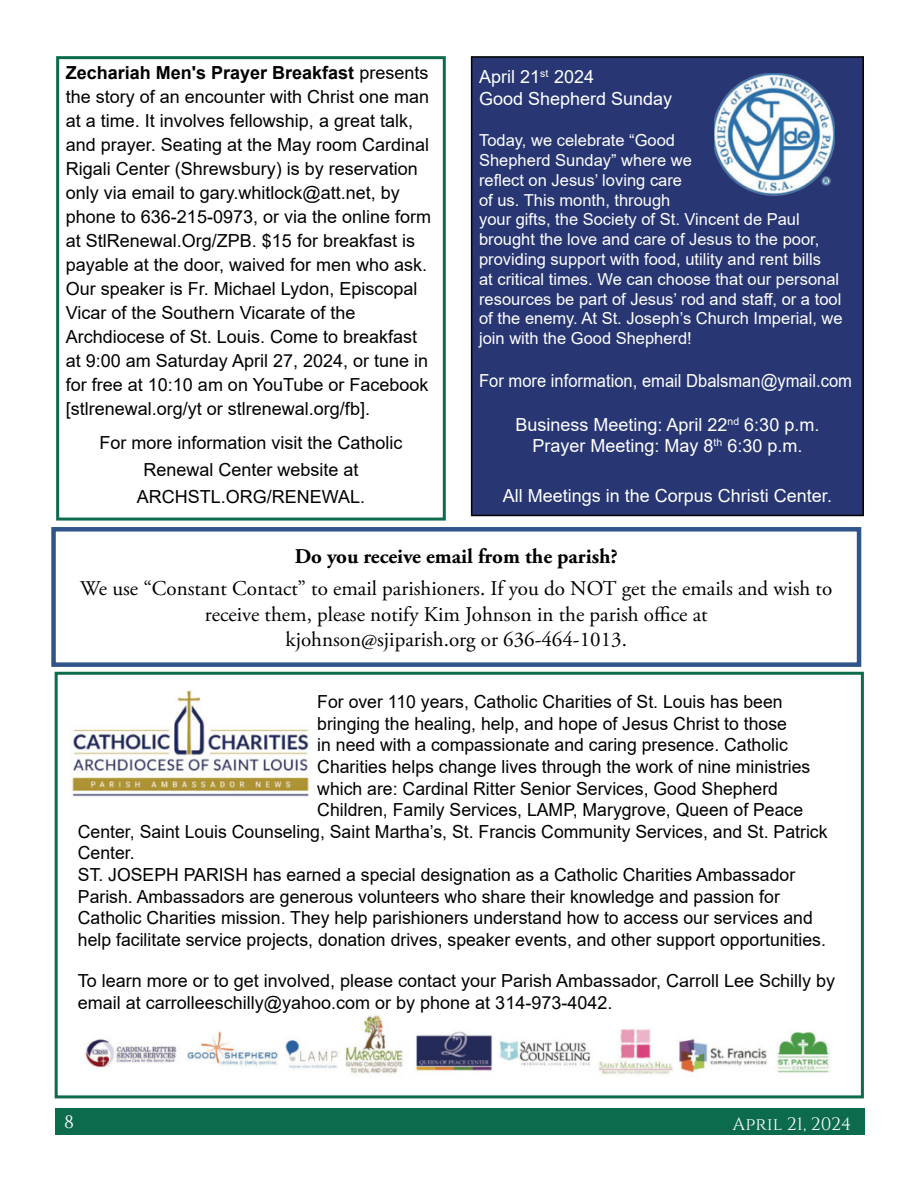
<style>
.page{position:relative;width:918px;height:1188px;background:#fff}
.page>*{position:absolute;margin:0;border:0;box-sizing:border-box;transform-origin:0 0}
.t1{font:21px/25.2px "Adobe Garamond Pro";color:#000;text-align:center}
.t2{font:700 21px "Adobe Garamond Pro";color:#000}
.t3{font:18px/24px "Pyqldl Arial";color:#000}
.t4{font:18px/21.6px "Pyqldl Arial";color:#fff}
.t5{font:18px "Pyqldl Arial";color:#fff;scale:.92 1}
.t6{font:700 18px "Arial";color:#000}
.t7{font:18px "Mhmdpn Cinzel";color:#fff}
.t8{font:18px "Nfwlkd Cinzel";color:#fff}
.t9{font:16.5px/19.8px "Pyqldl Arial";color:#fff}
.t10{font:16.5px "Fxkgcm Arial";color:#fff}
.s1{font-family:"Pyqldl Arial";font-weight:400}
</style>
<div class="page">
<div style="left:55px;top:1108px;width:810px;height:27px;background:#0c6b4d"></div>
<img style="left:84px;top:1015px;width:747px;height:61px">
<div style="left:55px;top:672px;width:809px;height:426px;border:3px solid #0c6b4d"></div>
<img style="left:71px;top:689px;width:238px;height:108px">
<div style="left:51px;top:527px;width:810px;height:140px;border:4px solid #30558a"></div>
<div style="left:472px;top:57px;width:391px;height:458px;background:#283673"></div>
<div style="left:471px;top:56px;width:393px;height:460px;border:2px solid #000"></div>
<img style="left:715px;top:73px;width:119px;height:123px">
<div style="left:56px;top:56px;width:390px;height:465px;border:3px solid #0c6b4d"></div>
<p class="t6" style="left:66px;top:60px;width:364px">Zechariah Men's Prayer Breakfast <span class="s1">presents</span></p>
<p class="t3" style="left:66px;top:85px;width:367px">the story of an encounter with Christ one man at a time. It involves fellowship, a great talk, and prayer. Seating at the May room Cardinal Rigali Center (Shrewsbury) is by reservation only via email to gary.whitlock@att.net, by phone to 636-215-0973, or via the online form at StlRenewal.Org/ZPB. $15 for breakfast is payable at the door, waived for men who ask.<br>Our speaker is Fr. Michael Lydon, Episcopal Vicar of the Southern Vicarate of the Archdiocese of St. Louis. Come to breakfast at 9:00 am Saturday April 27, 2024, or tune in for free at 10:10 am on YouTube or Facebook [stlrenewal.org/yt or stlrenewal.org/fb].</p>
<p class="t3" style="left:99px;top:429px;width:305px;line-height:27px;text-align:center">For more information visit the Catholic<br>Renewal Center website at<br>ARCHSTL.ORG/RENEWAL.</p>
<p class="t4" style="left:479px;top:66px;width:195px">April 21<sup>st</sup> 2024<br>Good Shepherd Sunday</p>
<p class="t9" style="left:479px;top:130px;width:214px">Today, we celebrate “Good<br>Shepherd Sunday” where we</p>
<p class="t10" style="left:479px;top:169px;width:204px">reflect on Jesus’ loving care</p>
<p class="t9" style="left:479px;top:190px;width:362px">of us. This month, through<br>your gifts, the Society of St. Vincent de Paul brought the love and care of Jesus to the poor, providing support with food, utility and rent bills<br>at critical times. We can choose that our personal</p>
<p class="t10" style="left:479px;top:288px;width:364px">resources be part of Jesus’ rod and staff, or a tool</p>
<p class="t9" style="left:479px;top:309px;width:365px">of the enemy. At St. Joseph’s Church Imperial, we join with the Good Shepherd!</p>
<p class="t5" style="left:479px;top:369px;width:407px">For more information, email Dbalsman@ymail.com</p>
<p class="t4" style="left:516px;top:413px;width:305px;text-align:center">Business Meeting: April 22<sup>nd</sup> 6:30 p.m.<br>Prayer Meeting: May 8<sup>th</sup> 6:30 p.m.</p>
<p class="t4" style="left:503px;top:485px;width:331px">All Meetings in the Corpus Christi Center.</p>
<p class="t2" style="left:295px;top:545px;width:324px">Do you receive email from the parish?</p>
<p class="t1" style="left:80px;top:577px;width:754px">We use “Constant Contact” to email parishioners. If you do NOT get the emails and wish to receive them, please notify Kim Johnson in the parish office at<br>kjohnson@sjiparish.org or 636-464-1013.</p>
<p class="t3" style="left:317px;top:690px;width:467px">For over 110 years, Catholic Charities of St. Louis has been</p>
<p class="t3" style="left:317px;top:711px;width:471px">bringing the healing, help, and hope of Jesus Christ to those</p>
<p class="t3" style="left:317px;top:733px;width:472px">in need with a compassionate and caring presence. Catholic</p>
<p class="t3" style="left:317px;top:754px;width:495px">Charities helps change lives through the work of nine ministries</p>
<p class="t3" style="left:317px;top:776px;width:462px">which are: Cardinal Ritter Senior Services, Good Shepherd</p>
<p class="t3" style="left:317px;top:798px;width:487px">Children, Family Services, LAMP, Marygrove, Queen of Peace</p>
<p class="t3" style="left:78px;top:819px;width:751px">Center, Saint Louis Counseling, Saint Martha’s, St. Francis Community Services, and St. Patrick</p>
<p class="t3" style="left:78px;top:841px;width:58px">Center.</p>
<p class="t3" style="left:78px;top:862px;width:719px">ST. JOSEPH PARISH has earned a special designation as a Catholic Charities Ambassador</p>
<p class="t3" style="left:78px;top:884px;width:703px">Parish. Ambassadors are generous volunteers who share their knowledge and passion for</p>
<p class="t3" style="left:78px;top:906px;width:736px">Catholic Charities mission. They help parishioners understand how to access our services and</p>
<p class="t3" style="left:78px;top:927px;width:750px">help facilitate service projects, donation drives, speaker events, and other support opportunities.</p>
<p class="t3" style="left:78px;top:970px;width:759px;line-height:21.6px">To learn more or to get involved, please contact your Parish Ambassador, Carroll Lee Schilly by email at carrolleeschilly@yahoo.com or by phone at 314-973-4042.</p>
<p class="t8" style="left:64px;top:1111px;width:11px">8</p>
<p class="t7" style="left:733px;top:1114px;width:120px">April 21, 2024</p>
</div>
